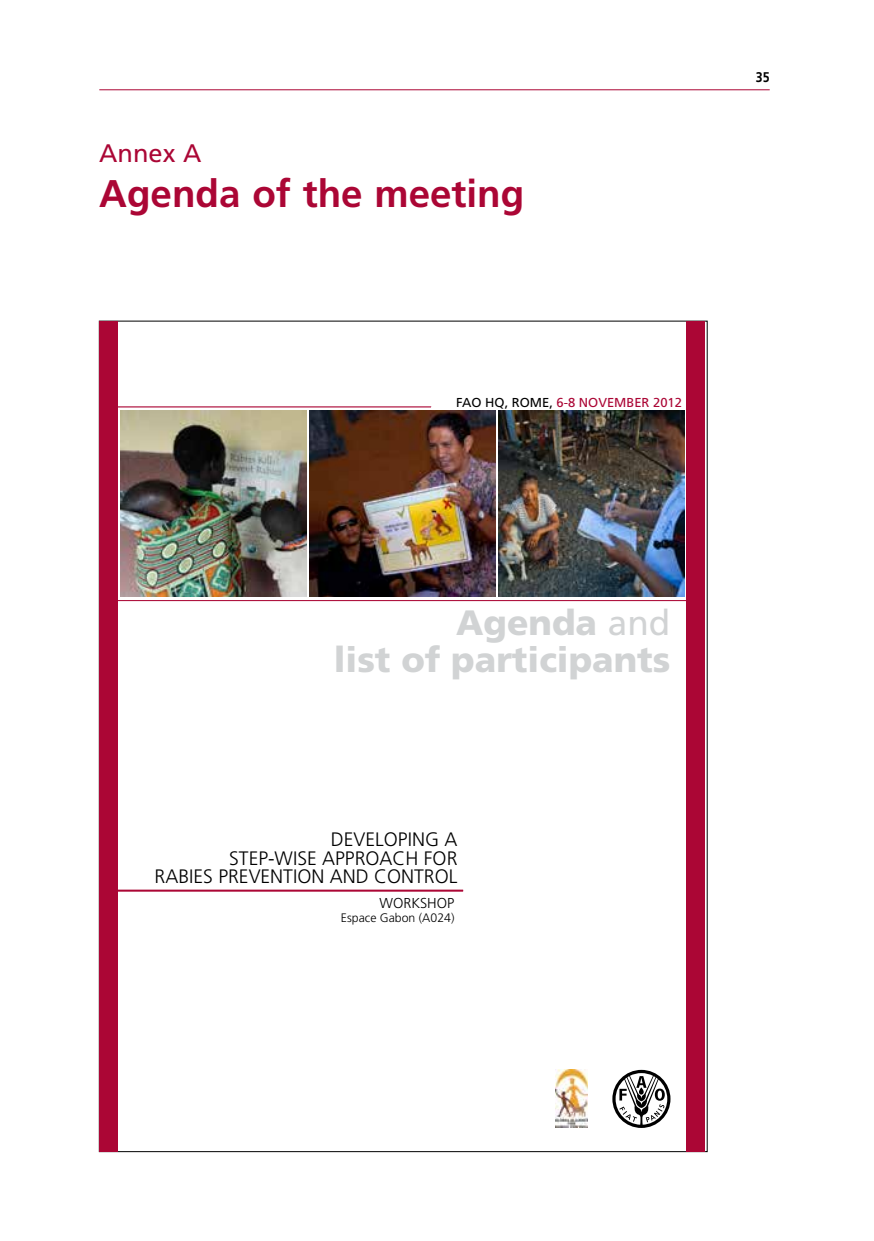
<style>
.page{position:relative;width:874px;height:1241px;background:#fff}
.page>*{position:absolute;margin:0;border:0;box-sizing:border-box;transform-origin:0 0}
.t1{font:700 38.5px "Frutiger LT Std";color:#ab0635}
.t2{font:900 35.18px/36.9px "Frutiger LT Std";color:#d1d3d4;text-align:right}
.t3{font:25.38px "Frutiger LT Std";color:#ab0635}
.t4{font:300 19.43px/18.4px "Frutiger LT Std";color:#000;text-align:right}
.t5{font:300 14.35px "Frutiger LT Std";color:#000}
.t6{font:700 14px "Frutiger LT Std";color:#000;scale:.88 1}
.t7{font:12.95px "Frutiger LT Std";color:#ab0635}
.t8{font:300 12.25px "Frutiger LT Std";color:#000}
.s1{color:#000}
.s2{font-weight:400}
</style>
<div class="page">
<hr style="left:99px;top:89px;width:670px;height:1px;background:#ab0635">
<hr style="left:107px;top:406px;width:324px;height:1px;background:#ab0635">
<hr style="left:109px;top:600px;width:587px;height:1px;background:#ab0635">
<hr style="left:113px;top:889px;width:350px;height:2px;background:#ab0635">
<div style="left:686px;top:321px;width:18px;height:830px;background:#ab0635"></div>
<svg style="left:612px;top:1069px;width:58px;height:58px"></svg>
<img style="left:120px;top:411px;width:186px;height:185px">
<img style="left:309px;top:411px;width:186px;height:185px">
<img style="left:498px;top:411px;width:186px;height:185px">
<img style="left:555px;top:1069px;width:32px;height:58px">
<div style="left:99px;top:321px;width:18px;height:830px;background:#ab0635"></div>
<h3 class="t3" style="left:99px;top:138px;width:104px">Annex A</h3>
<h1 class="t1" style="left:99px;top:171px;width:426px">Agenda of the meeting</h1>
<p class="t7" style="left:456px;top:395px;width:227px"><span class="s1">FAO HQ, ROME,</span> 6-8 NOVEMBER 2012</p>
<p class="t6" style="left:755px;top:69px;width:17px">35</p>
<h2 class="t2" style="left:333px;top:604px;width:338px">Agenda <span class="s2">and<br></span>list of participants</h2>
<p class="t4" style="left:154px;top:830px;width:304px">DEVELOPING A<br>STEP-WISE APPROACH FOR<br>RABIES PREVENTION AND CONTROL</p>
<p class="t5" style="left:379px;top:894px;width:76px">WORKSHOP</p>
<p class="t8" style="left:341px;top:911px;width:115px">Espace Gabon (A024)</p>
</div>
